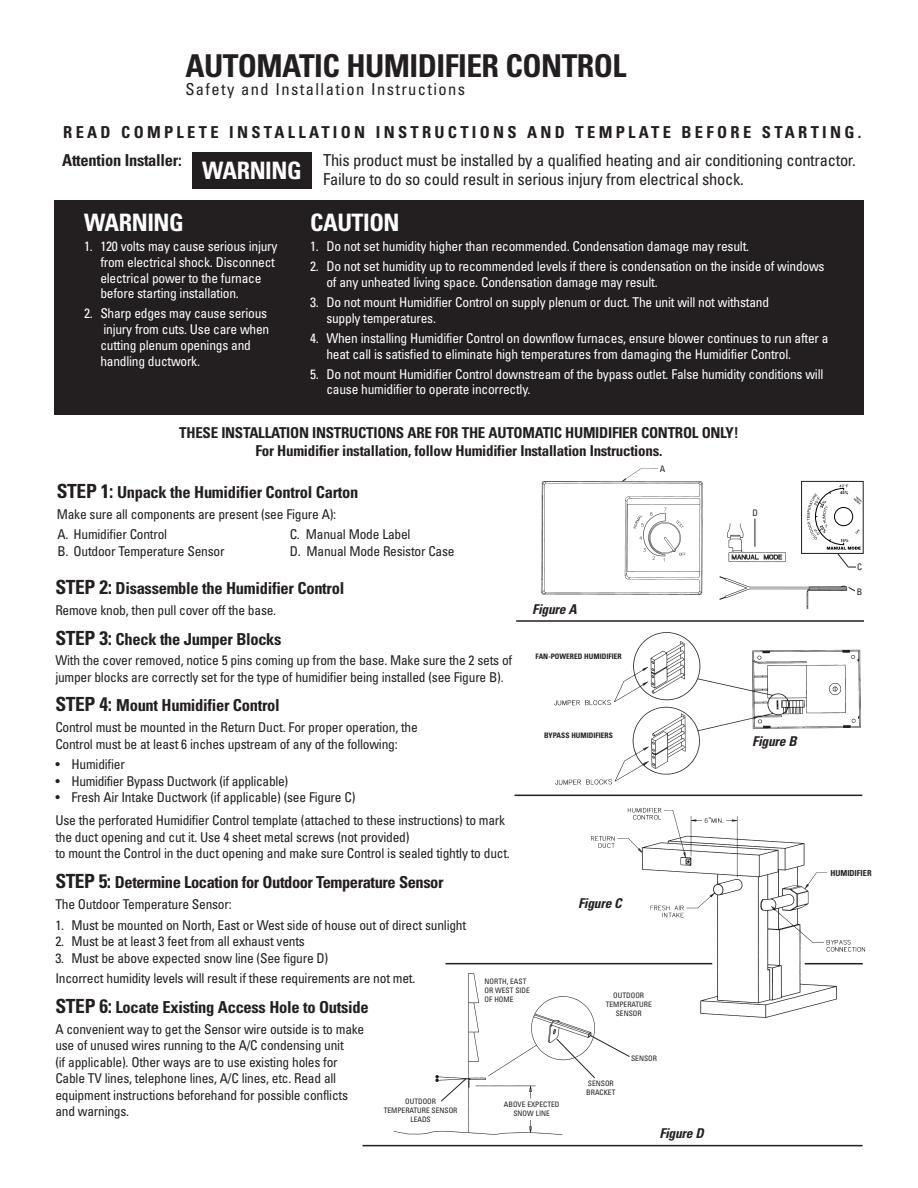
<style>
.page{position:relative;width:918px;height:1188px;background:#fff}
.page>*{position:absolute;margin:0;border:0;box-sizing:border-box;transform-origin:0 0}
.t1{font:700 condensed 31.5px "Univers";letter-spacing:-.02em;color:#231e1f}
.t2{font:700 condensed 24px "Univers";letter-spacing:-.02em;color:#fff}
.t3{font:700 condensed 16.5px "Univers";letter-spacing:-.02em;color:#231e1f}
.t4{font:condensed 16.5px/19.5px "Univers";letter-spacing:-.02em;color:#231e1f}
.t5{font:700 condensed 16.5px/28.2px "Univers";letter-spacing:.2em;color:#231e1f}
.t6{font:condensed 16.5px "Univers";letter-spacing:.085em;color:#231e1f}
.t7{font:700 condensed 15px/17.2px "Univers";letter-spacing:-.02em;color:#231e1f;text-align:center}
.t8{font:condensed 13.5px/16.5px "Univers";letter-spacing:-.02em;color:#231e1f}
.t9{font:condensed 13.5px/15.8px "Univers";letter-spacing:-.02em;color:#fff}
.t10{font:italic 700 condensed 13.5px "Univers";letter-spacing:-.02em;color:#231e1f}
.t11{font:condensed 9px "Univers";color:#231e1f}
.t12{font:700 condensed 8.25px "Univers";color:#231e1f}
.t13{font:condensed 7.5px/9px "Univers";color:#231e1f;text-align:center}
.t14{font:700 condensed 7.5px "Univers";color:#231e1f}
.s1{font-size:19.5px}
</style>
<div class="page">
<img style="left:554px;top:632px;width:307px;height:153px">
<div style="left:751px;top:735px;width:67px;height:33px;background:#fff"></div>
<img style="left:586px;top:807px;width:280px;height:211px">
<div style="left:54px;top:200px;width:810px;height:214px;background:#231e1f"></div>
<div style="left:193px;top:152px;width:119px;height:36px;background:#231e1f"></div>
<div style="left:577px;top:897px;width:51px;height:22px;background:#fff"></div>
<hr style="left:516px;top:620px;width:348px;height:2px;background:#231e1f">
<hr style="left:515px;top:795px;width:347px;height:1px;background:#231e1f">
<hr style="left:363px;top:1145px;width:500px;height:1px;background:#231e1f">
<hr style="left:446px;top:963px;width:266px;height:1px;background:#231e1f">
<hr style="left:805px;top:963px;width:58px;height:1px;background:#231e1f">
<div style="left:829px;top:869px;width:76px;height:16px;background:#fff"></div>
<div style="left:526px;top:640px;width:105px;height:35px;background:#fff"></div>
<div style="left:526px;top:718px;width:105px;height:35px;background:#fff"></div>
<svg style="left:719px;top:480px;width:145px;height:112px"></svg>
<div style="left:834px;top:507px;width:19px;height:19px;border:1px solid #000;border-radius:50%"></div>
<div style="left:801px;top:481px;width:63px;height:73px;border:1px solid #231e1f"></div>
<div style="left:855px;top:582px;width:9px;height:22px;background:#fff"></div>
<img style="left:393px;top:970px;width:274px;height:166px">
<div style="left:483px;top:974px;width:49px;height:34px;background:#fff"></div>
<div style="left:599px;top:986px;width:59px;height:38px;background:#fff"></div>
<svg style="left:556px;top:1034px;width:75px;height:45px"></svg>
<svg style="left:440px;top:1078px;width:27px;height:24px"></svg>
<img style="left:541px;top:468px;width:162px;height:127px">
<div style="left:658px;top:461px;width:19px;height:18px;background:#fff"></div>
<h1 class="t1" style="left:185px;top:55px;width:443px">AUTOMATIC HUMIDIFIER CONTROL</h1>
<p class="t6" style="left:185px;top:84px;width:281px">Safety and Installation Instructions</p>
<p class="t5" style="left:62px;top:119px;width:801px">READ COMPLETE INSTALLATION INSTRUCTIONS AND TEMPLATE BEFORE STARTING.<br>Attention Installer:</p>
<h2 class="t2" style="left:202px;top:162px;width:101px">WARNING</h2>
<p class="t4" style="left:323px;top:152px;width:534px">This product must be installed by a qualified heating and air conditioning contractor.<br>Failure to do so could result in serious injury from electrical shock.</p>
<h2 class="t2" style="left:310px;top:214px;width:91px">CAUTION</h2>
<p class="t9" style="left:310px;top:240px;width:440px">1. Do not set humidity higher than recommended. Condensation damage may result.</p>
<p class="t9" style="left:326px;top:260px;width:500px;text-indent:-16px">2. Do not set humidity up to recommended levels if there is condensation on the inside of windows of any unheated living space. Condensation damage may result.</p>
<p class="t9" style="left:326px;top:295px;width:444px;text-indent:-16px">3. Do not mount Humidifier Control on supply plenum or duct. The unit will not withstand supply temperatures.</p>
<p class="t9" style="left:326px;top:331px;width:504px;text-indent:-16px">4. When installing Humidifier Control on downflow furnaces, ensure blower continues to run after a heat call is satisfied to eliminate high temperatures from damaging the Humidifier Control.</p>
<p class="t9" style="left:326px;top:367px;width:499px;text-indent:-16px">5. Do not mount Humidifier Control downstream of the bypass outlet. False humidity conditions will cause humidifier to operate incorrectly.</p>
<p class="t7" style="left:179px;top:426px;width:561px">THESE INSTALLATION INSTRUCTIONS ARE FOR THE AUTOMATIC HUMIDIFIER CONTROL ONLY!<br>For Humidifier installation, follow Humidifier Installation Instructions.</p>
<p class="t3" style="left:57px;top:486px;width:303px"><span class="s1">STEP 1:</span> Unpack the Humidifier Control Carton</p>
<p class="t8" style="left:57px;top:505px;width:281px;line-height:20.5px">Make sure all components are present (see Figure A):<br>A. Humidifier Control</p>
<p class="t8" style="left:57px;top:544px;width:169px">B. Outdoor Temperature Sensor</p>
<h2 class="t2" style="left:84px;top:214px;width:101px">WARNING</h2>
<p class="t9" style="left:100px;top:240px;width:179px;text-indent:-16px">1. 120 volts may cause serious injury from electrical shock. Disconnect electrical power to the furnace before starting installation.</p>
<p class="t9" style="left:100px;top:307px;width:170px;text-indent:-16px">2. Sharp edges may cause serious injury from cuts. Use care when cutting plenum openings and handling ductwork.</p>
<p class="t11" style="left:660px;top:465px;width:7px">A</p>
<p class="t11" style="left:753px;top:509px;width:7px">D</p>
<p class="t8" style="left:290px;top:527px;width:166px">C. Manual Mode Label<br>D. Manual Mode Resistor Case</p>
<p class="t3" style="left:55px;top:582px;width:290px"><span class="s1">STEP 2:</span> Disassemble the Humidifier Control</p>
<p class="t8" style="left:55px;top:603px;width:222px">Remove knob, then pull cover off the base.</p>
<p class="t3" style="left:55px;top:633px;width:228px"><span class="s1">STEP 3:</span> Check the Jumper Blocks</p>
<p class="t8" style="left:55px;top:654px;width:458px">With the cover removed, notice 5 pins coming up from the base. Make sure the 2 sets of jumper blocks are correctly set for the type of humidifier being installed (see Figure B).</p>
<p class="t3" style="left:55px;top:699px;width:226px"><span class="s1">STEP 4:</span> Mount Humidifier Control</p>
<p class="t8" style="left:55px;top:720px;width:364px">Control must be mounted in the Return Duct. For proper operation, the<br>Control must be at least 6 inches upstream of any of the following:</p>
<p class="t8" style="left:55px;top:758px;width:71px">• Humidifier</p>
<p class="t8" style="left:55px;top:774px;width:234px">• Humidifier Bypass Ductwork (if applicable)</p>
<p class="t8" style="left:55px;top:787px;width:451px;line-height:23px">• Fresh Air Intake Ductwork (if applicable) (see Figure C)<br>Use the perforated Humidifier Control template (attached to these instructions) to mark</p>
<p class="t8" style="left:55px;top:830px;width:456px">the duct opening and cut it. Use 4 sheet metal screws (not provided)<br>to mount the Control in the duct opening and make sure Control is sealed tightly to duct.</p>
<p class="t3" style="left:55px;top:876px;width:390px"><span class="s1">STEP 5:</span> Determine Location for Outdoor Temperature Sensor</p>
<p class="t8" style="left:55px;top:897px;width:178px">The Outdoor Temperature Sensor:</p>
<p class="t8" style="left:55px;top:918px;width:412px">1. Must be mounted on North, East or West side of house out of direct sunlight</p>
<p class="t8" style="left:55px;top:934px;width:251px">2. Must be at least 3 feet from all exhaust vents</p>
<p class="t8" style="left:55px;top:949px;width:362px;line-height:20.9px">3. Must be above expected snow line (See figure D)<br>Incorrect humidity levels will result if these requirements are not met.</p>
<p class="t3" style="left:55px;top:1001px;width:315px"><span class="s1">STEP 6:</span> Locate Existing Access Hole to Outside</p>
<p class="t8" style="left:55px;top:1022px;width:311px">A convenient way to get the Sensor wire outside is to make use of unused wires running to the A/C condensing unit<br>(if applicable). Other ways are to use existing holes for Cable TV lines, telephone lines, A/C lines, etc. Read all equipment instructions beforehand for possible conflicts and warnings.</p>
<p class="t10" style="left:532px;top:604px;width:46px">Figure A</p>
<p class="t14" style="left:536px;top:654px;width:88px">FAN-POWERED HUMIDIFIER</p>
<p class="t14" style="left:544px;top:732px;width:70px">BYPASS HUMIDIFIERS</p>
<p class="t10" style="left:578px;top:899px;width:48px">Figure C</p>
<p class="t13" style="left:485px;top:977px;width:47px;text-align:left">NORTH, EAST<br>OR WEST SIDE<br>OF HOME</p>
<p class="t13" style="left:606px;top:991px;width:48px">OUTDOOR<br>TEMPERATURE<br>SENSOR</p>
<p class="t13" style="left:631px;top:1054px;width:27px">SENSOR</p>
<p class="t13" style="left:586px;top:1079px;width:31px;text-align:left">SENSOR<br>BRACKET</p>
<p class="t13" style="left:384px;top:1098px;width:75px">OUTDOOR<br>TEMPERATURE SENSOR<br>LEADS</p>
<p class="t13" style="left:504px;top:1100px;width:57px">ABOVE EXPECTED<br>SNOW LINE</p>
<p class="t10" style="left:659px;top:1129px;width:49px">Figure D</p>
<p class="t11" style="left:857px;top:564px;width:7px">C</p>
<p class="t11" style="left:857px;top:589px;width:7px">B</p>
<p class="t10" style="left:752px;top:737px;width:49px">Figure B</p>
<p class="t12" style="left:830px;top:870px;width:43px">HUMIDIFIER</p>
</div>
